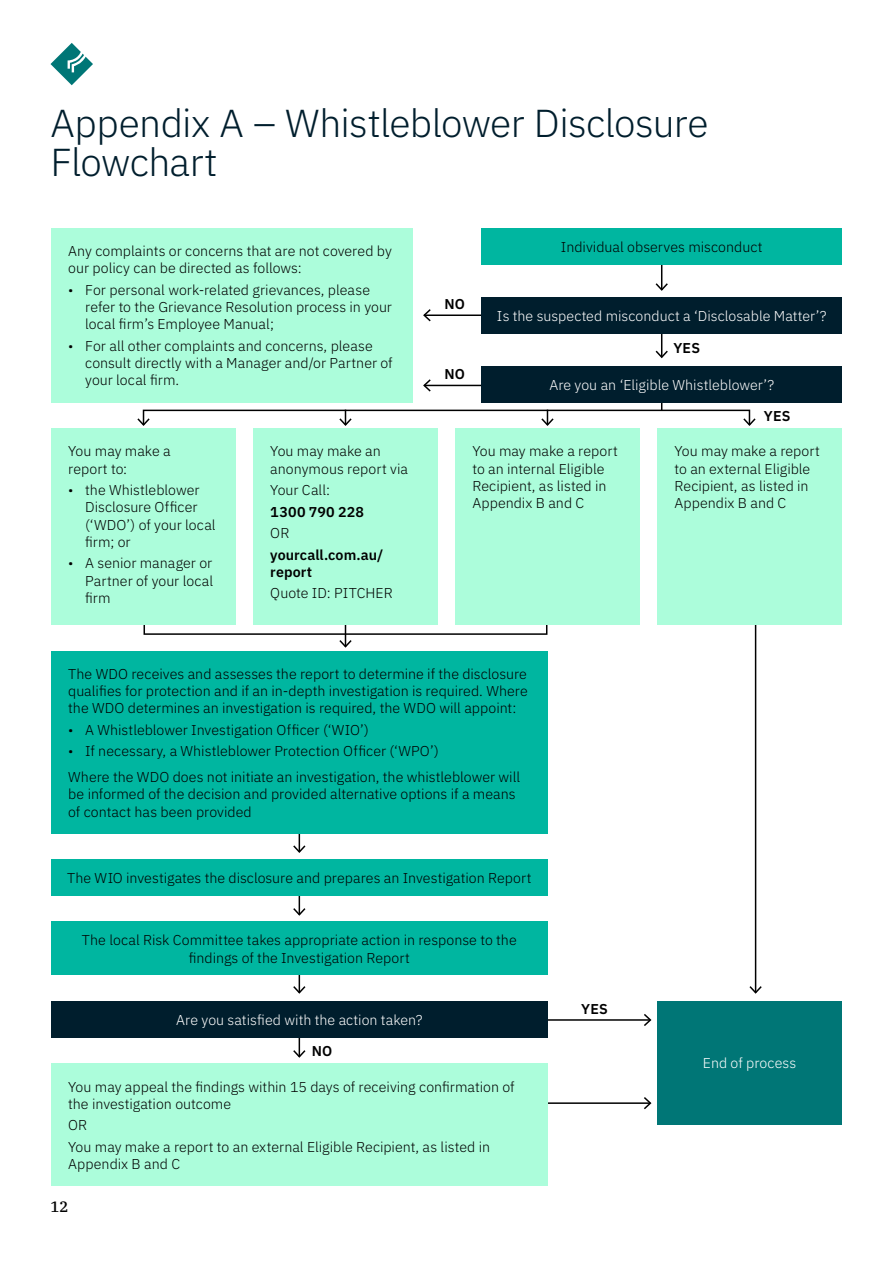
<style>
.page{position:relative;width:893px;height:1263px;background:#fff}
.page>*{position:absolute;margin:0;border:0;box-sizing:border-box;transform-origin:0 0}
.t1{font:300 39px/39px "IBM Plex Sans";letter-spacing:-.015em;color:#001e2d}
.t2{font:500 15px "IBM Plex Serif";color:#000}
.t3{font:300 14.25px/17.2px "IBM Plex Sans";color:#000}
.t4{font:300 14.25px "IBM Plex Sans";color:#fff}
.t5{font:600 14.25px/17.2px "IBM Plex Sans";letter-spacing:.01em;color:#000}
</style>
<div class="page">
<hr style="left:544px;top:1019px;width:106px;height:2px;background:#000">
<svg style="left:642px;top:1014px;width:10px;height:12px"></svg>
<hr style="left:544px;top:1102px;width:106px;height:2px;background:#000">
<svg style="left:642px;top:1097px;width:10px;height:13px"></svg>
<hr style="left:755px;top:619px;width:1px;height:374px;background:#000">
<svg style="left:749px;top:984px;width:13px;height:10px"></svg>
<svg style="left:339px;top:625px;width:13px;height:23px"></svg>
<div style="left:144px;top:620px;width:403px;height:15px;border:2px solid #000"></div>
<svg style="left:655px;top:334px;width:13px;height:25px"></svg>
<hr style="left:424px;top:314px;width:61px;height:2px;background:#000">
<svg style="left:423px;top:309px;width:9px;height:13px"></svg>
<hr style="left:424px;top:385px;width:61px;height:1px;background:#000">
<svg style="left:423px;top:379px;width:9px;height:13px"></svg>
<svg style="left:655px;top:265px;width:13px;height:26px"></svg>
<div style="left:51px;top:428px;width:184px;height:197px;background:#acfddb"></div>
<div style="left:657px;top:428px;width:185px;height:197px;background:#acfddb"></div>
<div style="left:455px;top:428px;width:185px;height:197px;background:#acfddb"></div>
<div style="left:253px;top:428px;width:185px;height:197px;background:#acfddb"></div>
<div style="left:51px;top:228px;width:362px;height:174px;background:#acfddb"></div>
<div style="left:657px;top:1001px;width:185px;height:124px;background:#007676"></div>
<div style="left:143px;top:410px;width:607px;height:16px;border:2px solid #000"></div>
<svg style="left:137px;top:417px;width:14px;height:9px"></svg>
<svg style="left:742px;top:417px;width:14px;height:9px"></svg>
<svg style="left:540px;top:410px;width:15px;height:16px"></svg>
<svg style="left:338px;top:410px;width:15px;height:16px"></svg>
<div style="left:482px;top:228px;width:360px;height:37px;background:#00b6a0"></div>
<div style="left:482px;top:366px;width:360px;height:36px;background:#001e2d"></div>
<div style="left:482px;top:297px;width:360px;height:37px;background:#001e2d"></div>
<svg style="left:293px;top:834px;width:13px;height:19px"></svg>
<svg style="left:293px;top:1038px;width:13px;height:20px"></svg>
<svg style="left:293px;top:975px;width:13px;height:19px"></svg>
<svg style="left:293px;top:896px;width:13px;height:20px"></svg>
<div style="left:51px;top:651px;width:496px;height:183px;background:#00b6a0"></div>
<div style="left:51px;top:859px;width:496px;height:37px;background:#00b6a0"></div>
<div style="left:51px;top:921px;width:496px;height:54px;background:#00b6a0"></div>
<div style="left:51px;top:1001px;width:496px;height:37px;background:#001e2d"></div>
<div style="left:51px;top:1063px;width:496px;height:123px;background:#acfddb"></div>
<svg style="left:50px;top:43px;width:43px;height:42px"></svg>
<h1 class="t1" style="left:50px;top:100px;width:659px">Appendix A – Whistleblower Disclosure<br>Flowchart</h1>
<p class="t3" style="left:68px;top:241px;width:325px">Any complaints or concerns that are not covered by our policy can be directed as follows:</p>
<p class="t3" style="left:85px;top:280px;width:308px;text-indent:-17px">• For personal work-related grievances, please refer to the Grievance Resolution process in your local firm’s Employee Manual;</p>
<p class="t3" style="left:85px;top:336px;width:309px;text-indent:-17px">• For all other complaints and concerns, please consult directly with a Manager and/or Partner of your local firm.</p>
<p class="t3" style="left:68px;top:441px;width:104px">You may make a report to:</p>
<p class="t3" style="left:85px;top:480px;width:132px;text-indent:-17px">• the Whistleblower<br>Disclosure Officer (‘WDO’) of your local firm; or</p>
<p class="t3" style="left:85px;top:553px;width:129px;text-align:justify;text-indent:-17px">• A senior manager or Partner of your local firm</p>
<p class="t3" style="left:270px;top:441px;width:139px">You may make an anonymous report via</p>
<p class="t3" style="left:270px;top:480px;width:61px">Your Call:</p>
<p class="t5" style="left:270px;top:502px;width:95px">1300 790 228</p>
<p class="t3" style="left:270px;top:523px;width:21px">OR</p>
<p class="t5" style="left:270px;top:545px;width:115px">yourcall.com.au/ report</p>
<p class="t3" style="left:270px;top:583px;width:124px">Quote ID: PITCHER</p>
<p class="t3" style="left:561px;top:237px;width:203px">Individual observes misconduct</p>
<p class="t5" style="left:445px;top:294px;width:22px">NO</p>
<p class="t5" style="left:445px;top:364px;width:22px">NO</p>
<p class="t4" style="left:497px;top:305px;width:331px">Is the suspected misconduct a ‘Disclosable Matter’?</p>
<p class="t5" style="left:673px;top:338px;width:28px">YES</p>
<p class="t4" style="left:549px;top:374px;width:226px">Are you an ‘Eligible Whistleblower’?</p>
<p class="t5" style="left:764px;top:406px;width:28px">YES</p>
<p class="t3" style="left:472px;top:441px;width:147px">You may make a report to an internal Eligible<br>Recipient, as listed in<br>Appendix B and C</p>
<p class="t3" style="left:674px;top:441px;width:147px">You may make a report to an external Eligible<br>Recipient, as listed in<br>Appendix B and C</p>
<p class="t3" style="left:68px;top:664px;width:461px;text-align:justify">The WDO receives and assesses the report to determine if the disclosure qualifies for protection and if an in-depth investigation is required. Where the WDO determines an investigation is required, the WDO will appoint:</p>
<p class="t3" style="left:68px;top:720px;width:302px">• A Whistleblower Investigation Officer (‘WIO’)</p>
<p class="t3" style="left:68px;top:737px;width:453px;line-height:25.8px">• If necessary, a Whistleblower Protection Officer (‘WPO’)<br>Where the WDO does not initiate an investigation, the whistleblower will</p>
<p class="t3" style="left:68px;top:784px;width:449px">be informed of the decision and provided alternative options if a means of contact has been provided</p>
<p class="t3" style="left:67px;top:868px;width:466px">The WIO investigates the disclosure and prepares an Investigation Report</p>
<p class="t3" style="left:82px;top:930px;width:436px;text-align:center">The local Risk Committee takes appropriate action in response to the findings of the Investigation Report</p>
<p class="t4" style="left:176px;top:1009px;width:248px">Are you satisfied with the action taken?</p>
<p class="t5" style="left:312px;top:1041px;width:22px">NO</p>
<p class="t3" style="left:68px;top:1076px;width:448px">You may appeal the findings within 15 days of receiving confirmation of the investigation outcome</p>
<p class="t3" style="left:68px;top:1113px;width:423px;line-height:21.5px">OR<br>You may make a report to an external Eligible Recipient, as listed in</p>
<p class="t3" style="left:68px;top:1154px;width:113px">Appendix B and C</p>
<p class="t2" style="left:50px;top:1195px;width:19px">12</p>
<p class="t5" style="left:581px;top:999px;width:28px">YES</p>
<p class="t4" style="left:703px;top:1053px;width:95px">End of process</p>
</div>
